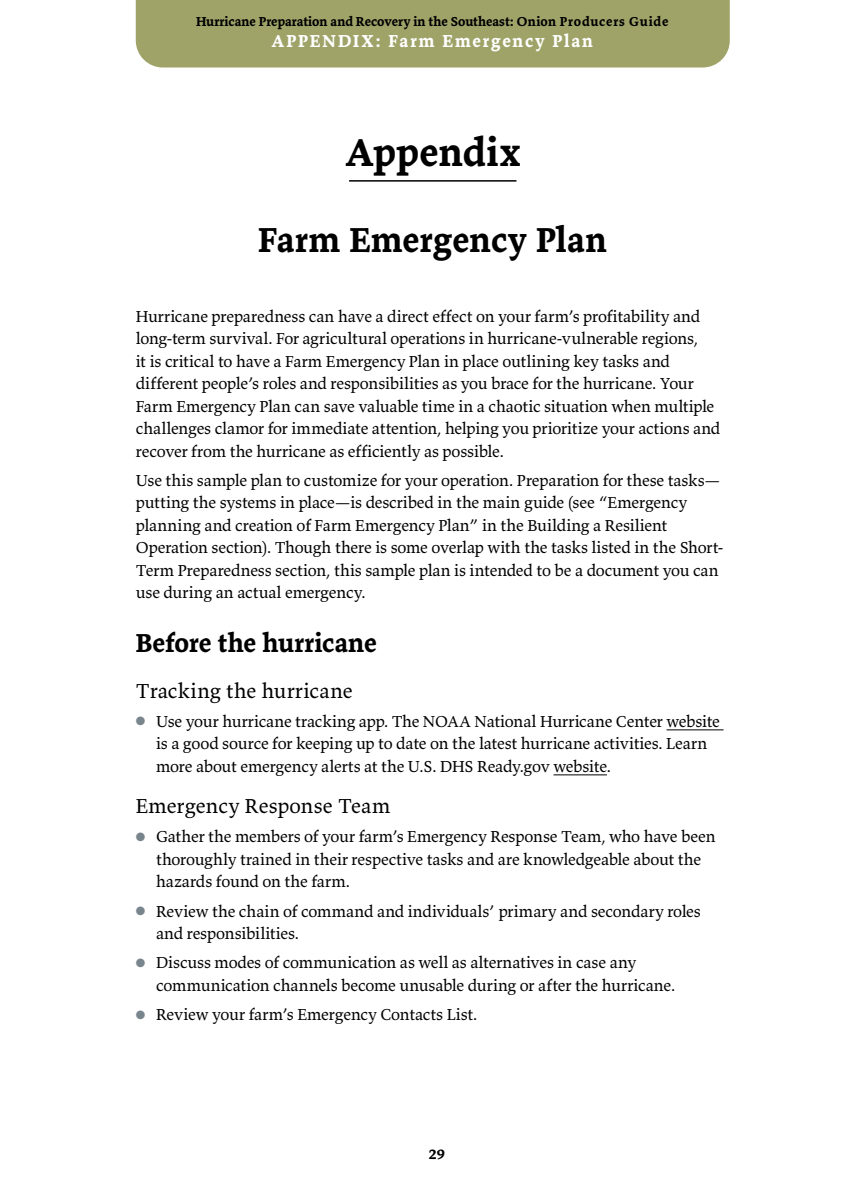
<style>
.page{position:relative;width:864px;height:1188px;background:#fff}
.page>*{position:absolute;margin:0;border:0;box-sizing:border-box;transform-origin:0 0}
.t1{font:700 40.5px "Valkyrie T3";letter-spacing:.005em;color:#000}
.t2{font:700 36px "Valkyrie T3";letter-spacing:.005em;color:#000}
.t3{font:700 27px "Valkyrie T3";color:#000}
.t4{font:21px "Valkyrie T3";letter-spacing:.005em;color:#000}
.t5{font:700 18px "Valkyrie T3";letter-spacing:.1em;color:#fff}
.t6{font:16.5px/22.5px "Valkyrie T3";letter-spacing:-.01em;color:#000}
.t7{font:700 15px "Valkyrie T3";color:#000}
.t8{font:700 13.5px "Valkyrie T3";letter-spacing:.005em;color:#000}
.s1{color:#79858d}
</style>
<div class="page">
<div style="left:136px;top:0;width:594px;height:68px;background:#9fa368"></div>
<hr style="left:666px;top:730px;width:58px;height:1px;background:#000">
<hr style="left:554px;top:775px;width:53px;height:1px;background:#000">
<hr style="left:349px;top:180px;width:167px;height:2px;background:#000">
<p class="t8" style="left:196px;top:13px;width:474px">Hurricane Preparation and Recovery in the Southeast: Onion Producers Guide</p>
<p class="t5" style="left:271px;top:29px;width:323px">APPENDIX: Farm Emergency Plan</p>
<h1 class="t1" style="left:345px;top:126px;width:177px">Appendix</h1>
<h2 class="t2" style="left:258px;top:217px;width:351px">Farm Emergency Plan</h2>
<p class="t6" style="left:136px;top:304px;width:586px">Hurricane preparedness can have a direct effect on your farm’s profitability and long-term survival. For agricultural operations in hurricane-vulnerable regions,<br>it is critical to have a Farm Emergency Plan in place outlining key tasks and different people’s roles and responsibilities as you brace for the hurricane. Your Farm Emergency Plan can save valuable time in a chaotic situation when multiple challenges clamor for immediate attention, helping you prioritize your actions and recover from the hurricane as efficiently as possible.</p>
<p class="t6" style="left:136px;top:469px;width:589px">Use this sample plan to customize for your operation. Preparation for these tasks— putting the systems in place—is described in the main guide (see “Emergency planning and creation of Farm Emergency Plan” in the Building a Resilient Operation section). Though there is some overlap with the tasks listed in the Short-Term Preparedness section, this sample plan is intended to be a document you can use during an actual emergency.</p>
<h3 class="t3" style="left:136px;top:626px;width:243px">Before the hurricane</h3>
<p class="t4" style="left:136px;top:677px;width:218px">Tracking the hurricane</p>
<p class="t6" style="left:156px;top:710px;width:566px;text-indent:-20px"><span class="s1">●</span> Use your hurricane tracking app. The NOAA National Hurricane Center website is a good source for keeping up to date on the latest hurricane activities. Learn more about emergency alerts at the U.S. DHS Ready.gov website.</p>
<p class="t4" style="left:136px;top:793px;width:256px">Emergency Response Team</p>
<p class="t6" style="left:156px;top:825px;width:561px;text-indent:-20px"><span class="s1">●</span> Gather the members of your farm’s Emergency Response Team, who have been thoroughly trained in their respective tasks and are knowledgeable about the hazards found on the farm.</p>
<p class="t6" style="left:156px;top:899px;width:546px;text-indent:-20px"><span class="s1">●</span> Review the chain of command and individuals’ primary and secondary roles and responsibilities.</p>
<p class="t6" style="left:156px;top:951px;width:521px;text-indent:-20px"><span class="s1">●</span> Discuss modes of communication as well as alternatives in case any communication channels become unusable during or after the hurricane.</p>
<p class="t6" style="left:136px;top:1003px;width:343px"><span class="s1">●</span> Review your farm’s Emergency Contacts List.</p>
<p class="t7" style="left:429px;top:1144px;width:18px">29</p>
</div>
